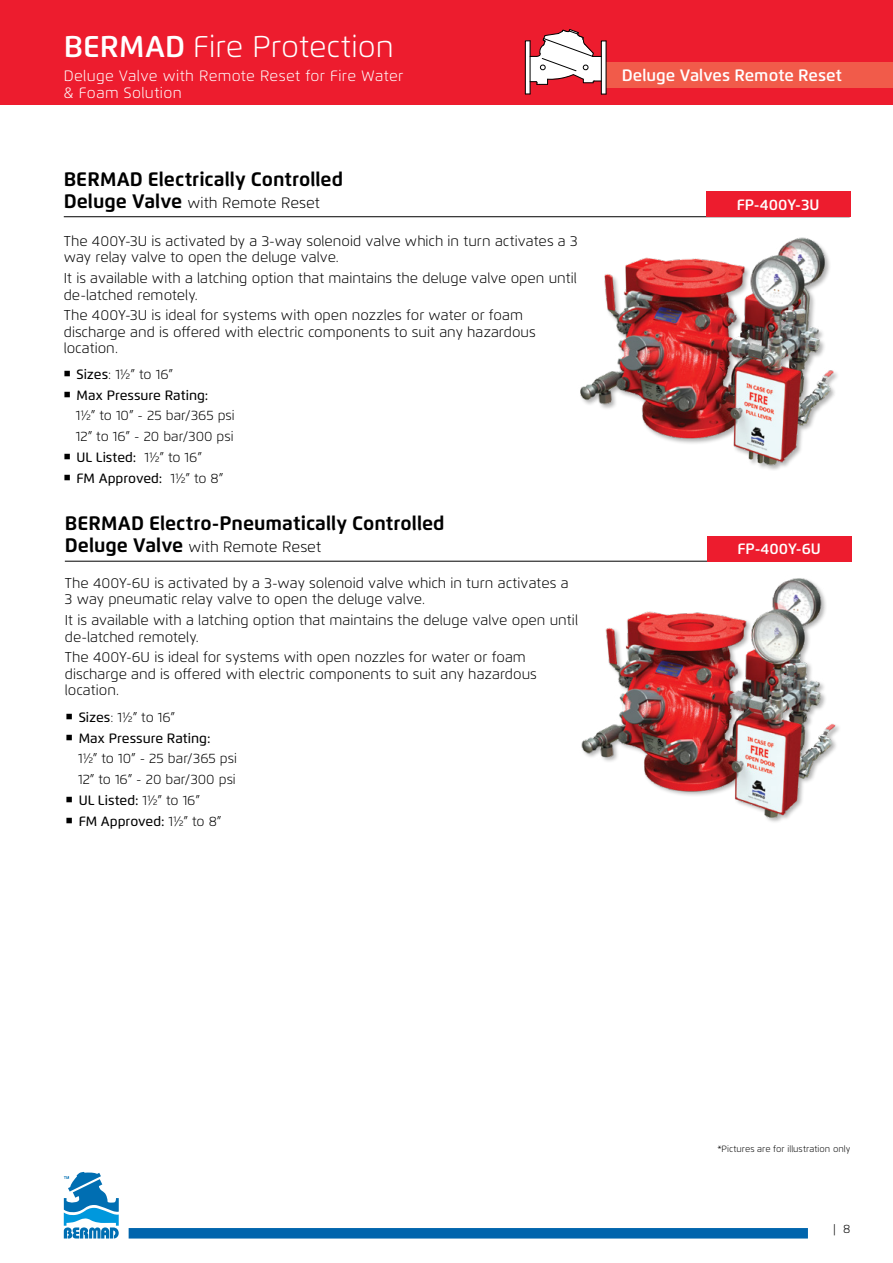
<style>
.page{position:relative;width:893px;height:1263px;background:#fff}
.page>*{position:absolute;margin:0;border:0;box-sizing:border-box;transform-origin:0 0}
.t1{font:300 30px "Flexo";color:#fff}
.model_kot{font:700 19.5px "Flexo";color:#000}
._2_series{font:600 16.5px "Flexo";color:#fff}
.model_kot-2{font:300 15px "Flexo";color:#000}
.New_white_hed{font:300 15px "Flexo";letter-spacing:.02em;color:#fff}
.model_square{font:600 15px "Flexo";color:#fff}
.Paragraph_Style_1{font:300 14.25px/16.5px "Flexo";color:#000}
.quadro_black_bul{font:300 13.5px "Flexo";color:#000}
.t2{font:500 13.5px "Flexo";color:#000}
.t3{font:300 12px "Flexo";color:#000}
.t4{font:300 9px "Flexo";color:#000}
.s1{font-weight:600}
.s2{font-weight:700;font-size:19.5px}
.s3{font-weight:500}
.s4{font-weight:300}
</style>
<div class="page">
<div style="left:0;top:0;width:893px;height:105px;background:#ed1c2e"></div>
<svg style="left:64px;top:1172px;width:55px;height:66px"></svg>
<div style="left:129px;top:1228px;width:679px;height:10px;background:#0165ad"></div>
<div style="left:605px;top:62px;width:288px;height:25px;background:#f15b4a"></div>
<svg style="left:525px;top:29px;width:82px;height:66px"></svg>
<hr style="left:64px;top:216px;width:786px;height:1px;background:#000">
<img style="left:580px;top:237px;width:256px;height:231px">
<div style="left:706px;top:191px;width:144px;height:26px;background:#ed1c2e"></div>
<hr style="left:65px;top:561px;width:786px;height:1px;background:#000">
<img style="left:581px;top:578px;width:257px;height:242px">
<div style="left:707px;top:536px;width:144px;height:25px;background:#ed1c2e"></div>
<h1 class="t1" style="left:64px;top:29px;width:332px"><span class="s1">BERMAD</span> Fire Protection</h1>
<p class="New_white_hed" style="left:64px;top:67px;width:341px">Deluge Valve with Remote Reset for Fire Water</p>
<p class="_2_series" style="left:622px;top:65px;width:222px">Deluge Valves Remote Reset</p>
<p class="New_white_hed" style="left:64px;top:84px;width:119px">&amp; Foam Solution</p>
<p class="model_kot" style="left:64px;top:167px;width:281px">BERMAD Electrically Controlled</p>
<p class="model_kot-2" style="left:64px;top:194px;width:258px"><span class="s2">Deluge Valve</span> with Remote Reset</p>
<p class="model_square" style="left:737px;top:196px;width:84px">FP-400Y-3U</p>
<p class="Paragraph_Style_1" style="left:64px;top:233px;width:515px">The 400Y-3U is activated by a 3-way solenoid valve which in turn activates a 3 way relay valve to open the deluge valve.</p>
<p class="Paragraph_Style_1" style="left:64px;top:270px;width:515px">It is available with a latching option that maintains the deluge valve open until de-latched remotely.</p>
<p class="Paragraph_Style_1" style="left:64px;top:307px;width:474px">The 400Y-3U is ideal for systems with open nozzles for water or foam discharge and is offered with electric components to suit any hazardous location.</p>
<p class="quadro_black_bul" style="left:77px;top:366px;width:98px"><span class="s3">Sizes</span>: 1½” to 16”</p>
<p class="t2" style="left:77px;top:387px;width:133px">Max Pressure Rating:</p>
<p class="quadro_black_bul" style="left:76px;top:408px;width:160px">1½” to 10” - 25 bar/365 psi</p>
<p class="quadro_black_bul" style="left:76px;top:428px;width:159px">12” to 16” - 20 bar/300 psi</p>
<p class="t2" style="left:77px;top:449px;width:127px">UL Listed: <span class="s4">1½” to 16”</span></p>
<p class="t2" style="left:77px;top:470px;width:148px">FM Approved: <span class="s4">1½” to 8”</span></p>
<p class="model_kot" style="left:65px;top:511px;width:381px">BERMAD Electro-Pneumatically Controlled</p>
<p class="model_kot-2" style="left:65px;top:538px;width:258px"><span class="s2">Deluge Valve</span> with Remote Reset</p>
<p class="model_square" style="left:738px;top:540px;width:85px">FP-400Y-6U</p>
<p class="Paragraph_Style_1" style="left:65px;top:575px;width:505px">The 400Y-6U is activated by a 3-way solenoid valve which in turn activates a<br>3 way pneumatic relay valve to open the deluge valve.</p>
<p class="Paragraph_Style_1" style="left:65px;top:612px;width:515px">It is available with a latching option that maintains the deluge valve open until de-latched remotely.</p>
<p class="Paragraph_Style_1" style="left:65px;top:649px;width:474px">The 400Y-6U is ideal for systems with open nozzles for water or foam discharge and is offered with electric components to suit any hazardous location.</p>
<p class="quadro_black_bul" style="left:79px;top:709px;width:98px"><span class="s3">Sizes</span>: 1½” to 16”</p>
<p class="t2" style="left:79px;top:730px;width:133px">Max Pressure Rating:</p>
<p class="quadro_black_bul" style="left:78px;top:750px;width:160px">1½” to 10” - 25 bar/365 psi</p>
<p class="quadro_black_bul" style="left:78px;top:771px;width:159px">12” to 16” - 20 bar/300 psi</p>
<p class="t2" style="left:79px;top:792px;width:123px">UL Listed: <span class="s4">1½” to 16”</span></p>
<p class="t2" style="left:79px;top:813px;width:144px">FM Approved: <span class="s4">1½” to 8”</span></p>
<p class="t4" style="left:717px;top:1144px;width:135px">*Pictures are for illustration only</p>
<p class="t3" style="left:833px;top:1221px;width:19px">| 8</p>
</div>
